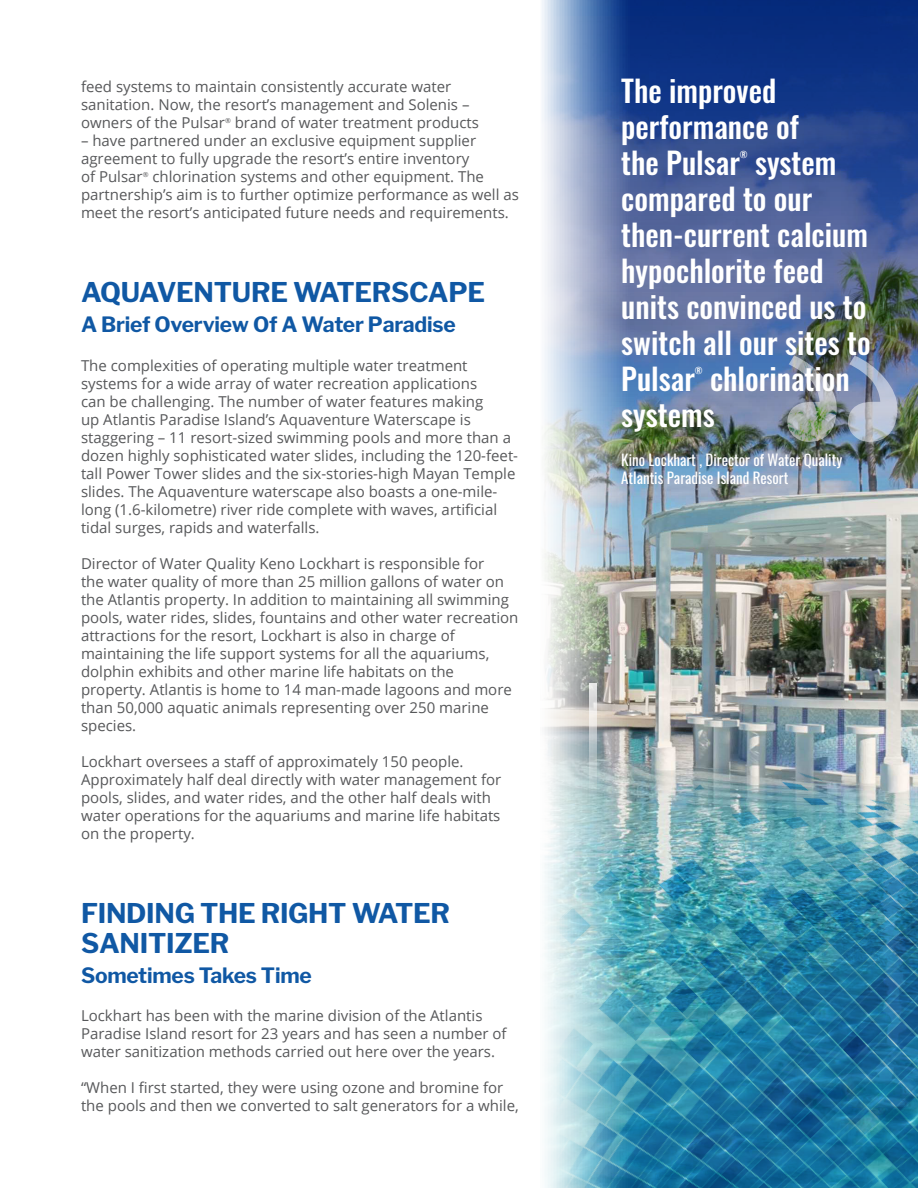
<style>
.page{position:relative;width:918px;height:1188px;background:#fff}
.page>*{position:absolute;margin:0;border:0;box-sizing:border-box;transform-origin:0 0}
.t1{font:500 30px/36px "Oswald";color:#fff}
.Section_Title{font:700 27px/30px "Libre Franklin";letter-spacing:-.01em;color:#1058a4}
.Section_Sub-Title{font:700 21px "Libre Franklin";letter-spacing:-.01em;color:#1058a4}
.t2{font:15px/18px "Open Sans";color:#57585a}
.t3{font:15px "Oswald";color:#fff}
.t4{font:500 8.7px "Oswald";color:#fff}
</style>
<div class="page">
<img style="left:542px;top:0;width:376px;height:731px">
<img style="left:544px;top:731px;width:374px;height:457px">
<img style="left:787px;top:356px;width:110px;height:86px">
<svg style="left:590px;top:684px;width:7px;height:117px"></svg>
<p class="t2" style="left:81px;top:78px;width:400px">feed systems to maintain consistently accurate water sanitation. Now, the resort’s management and Solenis – owners of the Pulsar<sup>®</sup> brand of water treatment products</p>
<p class="t2" style="left:81px;top:132px;width:439px">– have partnered under an exclusive equipment supplier agreement to fully upgrade the resort’s entire inventory<br>of Pulsar<sup>®</sup> chlorination systems and other equipment. The partnership’s aim is to further optimize performance as well as meet the resort’s anticipated future needs and requirements.</p>
<p class="Section_Title" style="left:81px;top:278px;width:406px">AQUAVENTURE WATERSCAPE</p>
<p class="Section_Sub-Title" style="left:81px;top:312px;width:376px">A Brief Overview Of A Water Paradise</p>
<p class="t2" style="left:81px;top:356px;width:439px">The complexities of operating multiple water treatment systems for a wide array of water recreation applications<br>can be challenging. The number of water features making<br>up Atlantis Paradise Island’s Aquaventure Waterscape is staggering – 11 resort-sized swimming pools and more than a dozen highly sophisticated water slides, including the 120-feet&shy;tall Power Tower slides and the six-stories-high Mayan Temple slides. The Aquaventure waterscape also boasts a one-mile&shy;long (1.6-kilometre) river ride complete with waves, artificial tidal surges, rapids and waterfalls.</p>
<p class="t2" style="left:81px;top:554px;width:439px">Director of Water Quality Keno Lockhart is responsible for<br>the water quality of more than 25 million gallons of water on the Atlantis property. In addition to maintaining all swimming pools, water rides, slides, fountains and other water recreation attractions for the resort, Lockhart is also in charge of maintaining the life support systems for all the aquariums, dolphin exhibits and other marine life habitats on the property. Atlantis is home to 14 man-made lagoons and more than 50,000 aquatic animals representing over 250 marine species.</p>
<p class="t2" style="left:81px;top:752px;width:422px">Lockhart oversees a staff of approximately 150 people.<br>Approximately half deal directly with water management for pools, slides, and water rides, and the other half deals with water operations for the aquariums and marine life habitats on the property.</p>
<p class="Section_Title" style="left:81px;top:898px;width:371px">FINDING THE RIGHT WATER<br>SANITIZER</p>
<p class="Section_Sub-Title" style="left:81px;top:962px;width:232px">Sometimes Takes Time</p>
<p class="t2" style="left:81px;top:1006px;width:427px">Lockhart has been with the marine division of the Atlantis<br>Paradise Island resort for 23 years and has seen a number of water sanitization methods carried out here over the years.</p>
<p class="t2" style="left:81px;top:1078px;width:439px">“When I first started, they were using ozone and bromine for the pools and then we converted to salt generators for a while,</p>
<p class="t1" style="left:621px;top:75px;width:179px">The improved performance of the Pulsar</p>
<p class="t4" style="left:740px;top:150px;width:9px">®</p>
<p class="t1" style="left:621px;top:147px;width:251px;text-indent:134px">system compared to our then-current calcium hypochlorite feed units convinced us to switch all our sites to<br>Pulsar</p>
<p class="t1" style="left:621px;top:363px;width:230px;text-indent:89px">chlorination systems</p>
<p class="t3" style="left:621px;top:447px;width:222px">Kino Lockhart , Director of Water Quality</p>
<p class="t3" style="left:621px;top:465px;width:169px">Atlantis Paradise Island Resort</p>
<p class="t4" style="left:695px;top:366px;width:9px">®</p>
</div>
